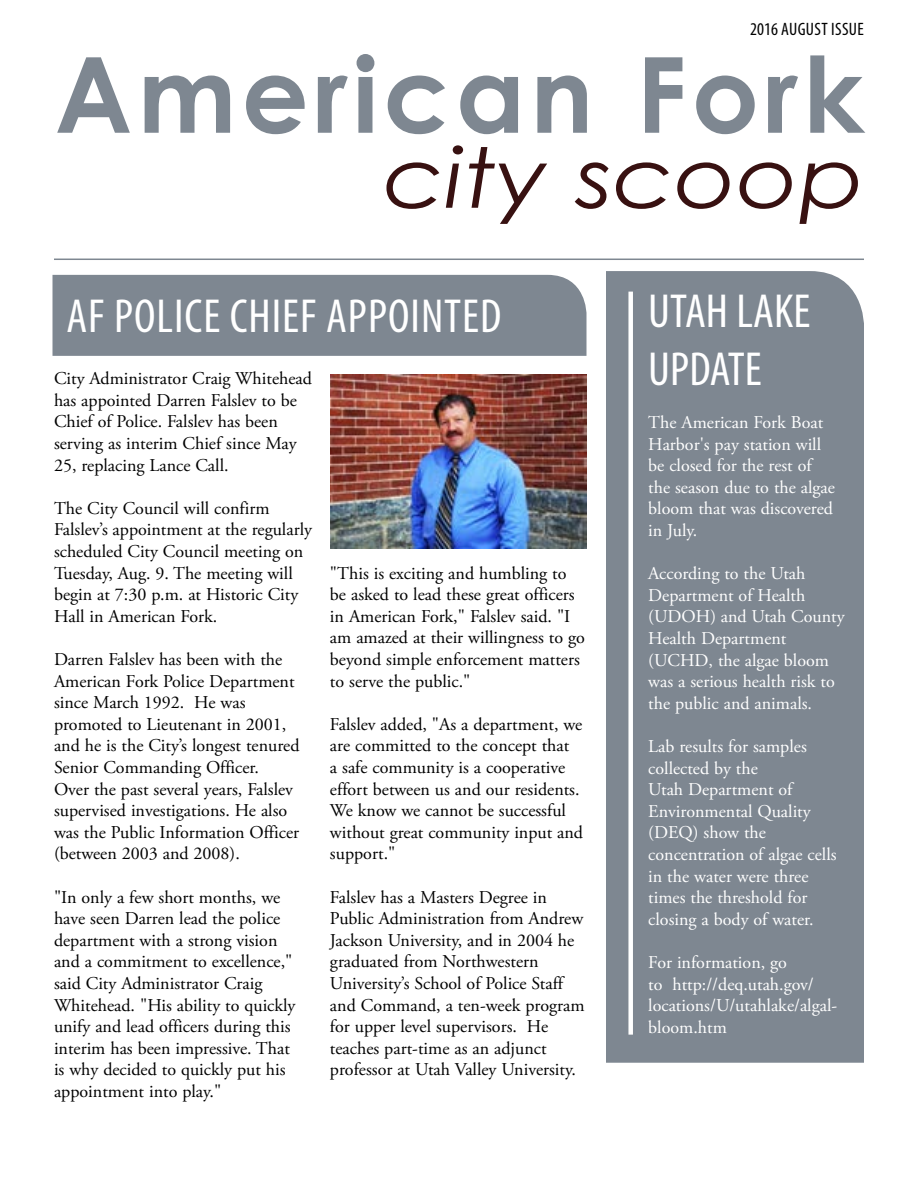
<style>
.page{position:relative;width:918px;height:1188px;background:#fff}
.page>*{position:absolute;margin:0;border:0;box-sizing:border-box;transform-origin:0 0}
.t1{font:700 105px "Century Gothic";letter-spacing:.05em;color:#7e8791}
.t2{font:italic 83.1px "Century Gothic";color:#381111;scale:1.14 1}
.t3{font:condensed 48px "Myriad Pro";letter-spacing:.02em;color:#fff}
.t4{font:condensed 48px/57.6px "Myriad Pro";color:#fff}
.t5{font:18px/21.6px "Adobe Garamond Pro";color:#000}
.t6{font:18px/21.6px "Adobe Garamond Pro";color:#fff}
.t7{font:condensed 18px "Myriad Pro";letter-spacing:.02em;color:#000}
</style>
<div class="page">
<hr style="left:54px;top:259px;width:810px;height:1px;background:#7e8791">
<div style="left:606px;top:271px;width:258px;height:792px;background:#7e8791"></div>
<div style="left:628px;top:292px;width:5px;height:743px;background:#fff"></div>
<div style="left:52px;top:275px;width:534px;height:81px;background:#7e8791"></div>
<img style="left:330px;top:374px;width:256px;height:175px">
<p class="t7" style="left:750px;top:18px;width:115px">2016 AUGUST ISSUE</p>
<h1 class="t1" style="left:55px;top:29px;width:811px">American Fork</h1>
<h2 class="t2" style="left:384px;top:127px;width:423px">city scoop</h2>
<h3 class="t3" style="left:66px;top:287px;width:437px">AF POLICE CHIEF APPOINTED</h3>
<p class="t5" style="left:54px;top:368px;width:259px">City Administrator Craig Whitehead has appointed Darren Falslev to be<br>Chief of Police. Falslev has been serving as interim Chief since May<br>25, replacing Lance Call.</p>
<p class="t5" style="left:54px;top:498px;width:260px">The City Council will confirm<br>Falslev’s appointment at the regularly scheduled City Council meeting on<br>Tuesday, Aug. 9. The meeting will begin at 7:30 p.m. at Historic City<br>Hall in American Fork.</p>
<p class="t5" style="left:54px;top:649px;width:247px">Darren Falslev has been with the<br>American Fork Police Department since March 1992. He was promoted to Lieutenant in 2001, and he is the City’s longest tenured<br>Senior Commanding Officer.<br>Over the past several years, Falslev supervised investigations. He also was the Public Information Officer (between 2003 and 2008).</p>
<p class="t5" style="left:54px;top:887px;width:243px">"In only a few short months, we have seen Darren lead the police department with a strong vision and a commitment to excellence," said City Administrator Craig<br>Whitehead. "His ability to quickly unify and lead officers during this interim has been impressive. That is why decided to quickly put his appointment into play."</p>
<p class="t5" style="left:330px;top:563px;width:256px">"This is exciting and humbling to be asked to lead these great officers in American Fork," Falslev said. "I am amazed at their willingness to go beyond simple enforcement matters to serve the public."</p>
<p class="t5" style="left:330px;top:714px;width:255px">Falslev added, "As a department, we are committed to the concept that<br>a safe community is a cooperative effort between us and our residents.<br>We know we cannot be successful without great community input and support."</p>
<p class="t5" style="left:330px;top:887px;width:256px">Falslev has a Masters Degree in Public Administration from Andrew Jackson University, and in 2004 he graduated from Northwestern University’s School of Police Staff and Command, a ten-week program for upper level supervisors. He teaches part-time as an adjunct professor at Utah Valley University.</p>
<h3 class="t4" style="left:648px;top:282px;width:164px">UTAH LAKE<br>UPDATE</h3>
<p class="t6" style="left:648px;top:412px;width:188px">The American Fork Boat<br>Harbor's pay station will be closed for the rest of the season due to the algae bloom that was discovered in July.</p>
<p class="t6" style="left:648px;top:563px;width:198px">According to the Utah<br>Department of Health (UDOH) and Utah County<br>Health Department (UCHD, the algae bloom was a serious health risk to the public and animals.</p>
<p class="t6" style="left:648px;top:736px;width:190px">Lab results for samples collected by the<br>Utah Department of<br>Environmental Quality (DEQ) show the concentration of algae cells in the water were three times the threshold for closing a body of water.</p>
<p class="t6" style="left:648px;top:952px;width:190px">For information, go<br>to http://deq.utah.gov/ locations/U/utahlake/algal&shy;bloom.htm</p>
</div>
